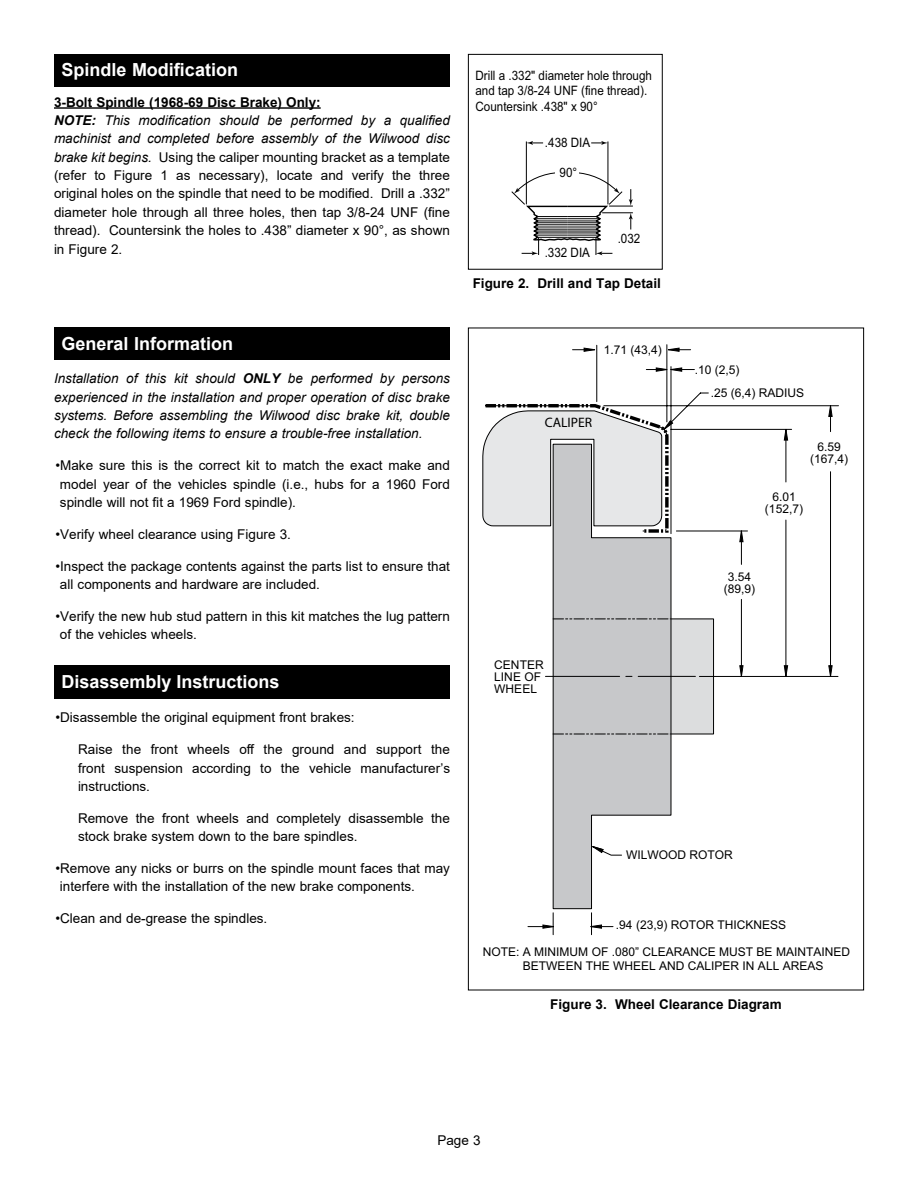
<style>
.page{position:relative;width:918px;height:1188px;background:#fff}
.page>*{position:absolute;margin:0;border:0;box-sizing:border-box;transform-origin:0 0}
.t1{font:700 18px "Arial";color:#fff}
.t2{font:700 13.65px "Century Gothic";color:#000}
.t3{font:13.5px/18.3px "Arial";color:#000}
.t4{font:italic 13.5px/18.3px "Arial";color:#000;text-align:justify}
.t5{font:700 13.5px "Arial";color:#000}
.t6{font:12.9px/15.6px "Arial";color:#000;scale:.9 1}
.t7{font:12px/12px "Arial";color:#000;text-align:center}
.s1{font-weight:700}
.s2{font-weight:700;font-style:italic}
.s3{font-style:italic}
</style>
<div class="page">
<div style="left:54px;top:54px;width:396px;height:32px;background:#000"></div>
<hr style="left:54px;top:107px;width:267px;height:2px;background:#000">
<div style="left:54px;top:328px;width:396px;height:32px;background:#000"></div>
<div style="left:54px;top:666px;width:396px;height:33px;background:#000"></div>
<svg style="left:552px;top:344px;width:287px;height:592px"></svg>
<svg style="left:584px;top:348px;width:11px;height:3px"></svg>
<svg style="left:668px;top:348px;width:11px;height:3px"></svg>
<svg style="left:528px;top:924px;width:85px;height:5px"></svg>
<svg style="left:740px;top:666px;width:3px;height:10px"></svg>
<svg style="left:740px;top:531px;width:3px;height:11px"></svg>
<svg style="left:784px;top:666px;width:4px;height:10px"></svg>
<svg style="left:784px;top:429px;width:4px;height:11px"></svg>
<svg style="left:829px;top:406px;width:3px;height:10px"></svg>
<svg style="left:829px;top:666px;width:3px;height:10px"></svg>
<svg style="left:656px;top:368px;width:26px;height:3px"></svg>
<svg style="left:482px;top:402px;width:191px;height:132px;background:#d4d5d6"></svg>
<svg style="left:591px;top:845px;width:31px;height:11px"></svg>
<svg style="left:553px;top:618px;width:118px;height:1px"></svg>
<svg style="left:553px;top:734px;width:118px;height:1px"></svg>
<hr style="left:608px;top:141px;width:1px;height:63px;background:#000">
<hr style="left:526px;top:141px;width:1px;height:63px;background:#000">
<svg style="left:527px;top:141px;width:16px;height:4px"></svg>
<svg style="left:591px;top:141px;width:17px;height:4px"></svg>
<svg style="left:511px;top:172px;width:122px;height:83px"></svg>
<div style="left:468px;top:54px;width:195px;height:216px;border:1px solid #000"></div>
<h1 class="t1" style="left:62px;top:57px;width:178px">Spindle Modification</h1>
<p class="t3" style="left:54px;top:93px;width:398px"><span class="s1">3-Bolt Spindle (1968-69 Disc Brake) Only:<br></span><span class="s2">NOTE:</span> <span class="s3">This modification should be performed by a qualified machinist and completed before assembly of the Wilwood disc brake kit begins.</span> Using the caliper mounting bracket as a template (refer to Figure 1 as necessary), locate and verify the three original holes on the spindle that need to be modified. Drill a .332” diameter hole through all three holes, then tap 3/8-24 UNF (fine thread). Countersink the holes to .438” diameter x 90°, as shown in Figure 2.</p>
<h1 class="t1" style="left:62px;top:331px;width:173px">General Information</h1>
<p class="t4" style="left:54px;top:370px;width:397px">Installation of this kit should <span class="s1">ONLY</span> be performed by persons experienced in the installation and proper operation of disc brake systems. Before assembling the Wilwood disc brake kit, double check the following items to ensure a trouble-free installation.</p>
<p class="t3" style="left:60px;top:456px;width:391px;text-align:justify;text-indent:-4px">•Make sure this is the correct kit to match the exact make and model year of the vehicles spindle (i.e., hubs for a 1960 Ford spindle will not fit a 1969 Ford spindle).</p>
<p class="t3" style="left:55px;top:525px;width:237px">•Verify wheel clearance using Figure 3.</p>
<p class="t3" style="left:60px;top:557px;width:391px;text-indent:-4px">•Inspect the package contents against the parts list to ensure that all components and hardware are included.</p>
<p class="t3" style="left:60px;top:607px;width:391px;text-indent:-4px">•Verify the new hub stud pattern in this kit matches the lug pattern of the vehicles wheels.</p>
<h1 class="t1" style="left:62px;top:669px;width:220px">Disassembly Instructions</h1>
<p class="t3" style="left:55px;top:708px;width:301px">•Disassemble the original equipment front brakes:</p>
<p class="t3" style="left:78px;top:740px;width:374px;text-align:justify">Raise the front wheels off the ground and support the front suspension according to the vehicle manufacturer’s instructions.</p>
<p class="t3" style="left:78px;top:809px;width:373px">Remove the front wheels and completely disassemble the stock brake system down to the bare spindles.</p>
<p class="t3" style="left:60px;top:859px;width:392px;text-indent:-4px">•Remove any nicks or burrs on the spindle mount faces that may interfere with the installation of the new brake components.</p>
<p class="t3" style="left:55px;top:909px;width:213px">•Clean and de-grease the spindles.</p>
<p class="t6" style="left:475px;top:67px;width:198px">Drill a .332" diameter hole through and tap 3/8-24 UNF (fine thread).<br>Countersink .438" x 90°</p>
<p class="t6" style="left:545px;top:135px;width:52px">.438 DIA</p>
<p class="t6" style="left:560px;top:165px;width:21px">90°</p>
<p class="t6" style="left:545px;top:245px;width:52px">.332 DIA</p>
<p class="t6" style="left:618px;top:230px;width:27px">.032</p>
<p class="t5" style="left:473px;top:274px;width:190px">Figure 2. Drill and Tap Detail</p>
<p class="t7" style="left:604px;top:344px;width:60px">1.71 (43,4)</p>
<p class="t2" style="left:545px;top:414px;width:49px">CALIPER</p>
<p class="t7" style="left:494px;top:659px;width:51px;text-align:left">CENTER<br>LINE OF<br>WHEEL</p>
<p class="t7" style="left:695px;top:363px;width:46px">.10 (2,5)</p>
<p class="t7" style="left:711px;top:387px;width:95px">.25 (6,4) RADIUS</p>
<p class="t7" style="left:810px;top:441px;width:40px">6.59 (167,4)</p>
<p class="t7" style="left:765px;top:491px;width:40px">6.01 (152,7)</p>
<p class="t7" style="left:724px;top:571px;width:33px">3.54 (89,9)</p>
<p class="t7" style="left:626px;top:849px;width:108px">WILWOOD ROTOR</p>
<p class="t7" style="left:616px;top:919px;width:172px">.94 (23,9) ROTOR THICKNESS</p>
<p class="t7" style="left:523px;top:944px;width:329px;line-height:14.4px;text-align:left;text-indent:-40px">NOTE: A MINIMUM OF .080” CLEARANCE MUST BE MAINTAINED<br>BETWEEN THE WHEEL AND CALIPER IN ALL AREAS</p>
<p class="t5" style="left:550px;top:995px;width:233px">Figure 3. Wheel Clearance Diagram</p>
<p class="t3" style="left:437px;top:1131px;width:45px">Page 3</p>
</div>
